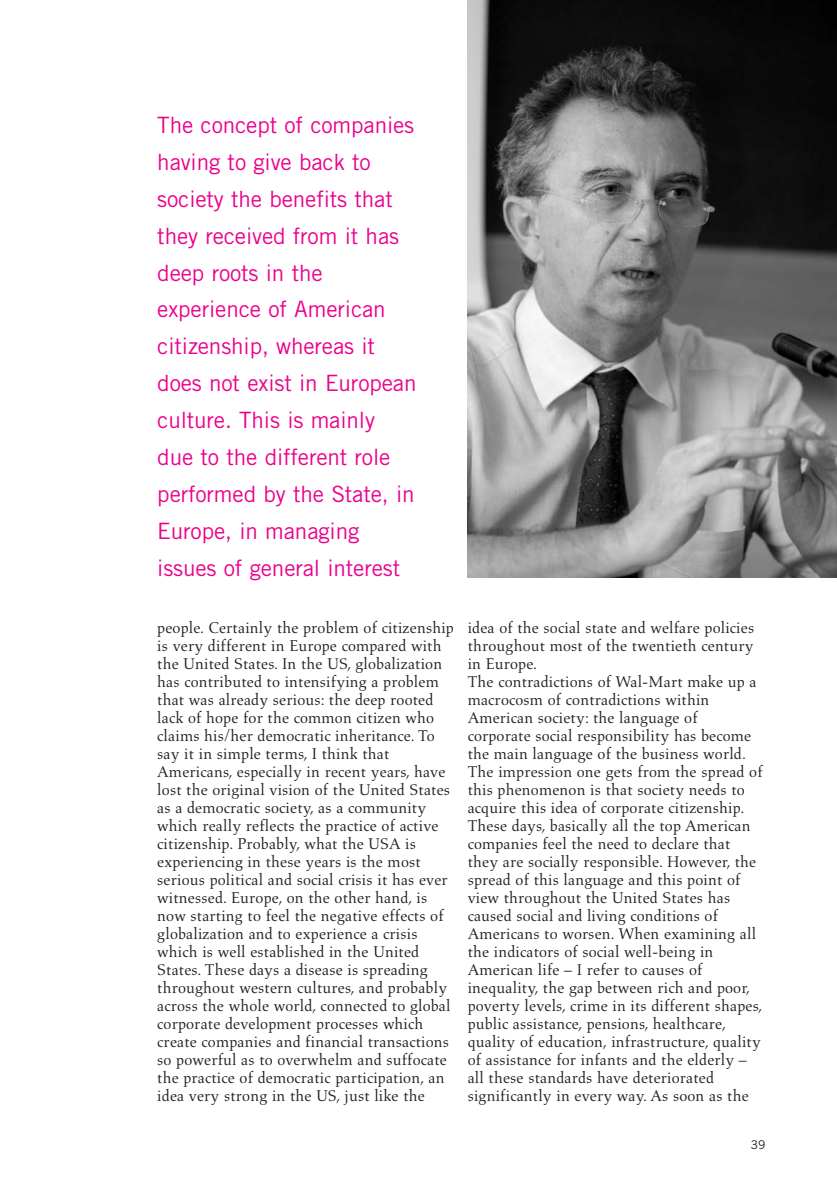
<style>
.page{position:relative;width:837px;height:1190px;background:#fff}
.page>*{position:absolute;margin:0;border:0;box-sizing:border-box;transform-origin:0 0}
.t1{font:22.5px/36.9px "Trade Gothic";letter-spacing:-.005em;color:#ec008c}
.t2{font:15.9px/18px "Aldus";letter-spacing:.01em;color:#231f20}
.t3{font:12px "Trade Gothic";color:#231f20}
</style>
<div class="page">
<img style="left:468px;top:0;width:369px;height:577px">
<p class="t1" style="left:157px;top:108px;width:261px">The concept of companies having to give back to society the benefits that they received from it has deep roots in the experience of American citizenship, whereas it does not exist in European culture. This is mainly due to the different role performed by the State, in<br>Europe, in managing issues of general interest</p>
<p class="t2" style="left:157px;top:619px;width:298px">people. Certainly the problem of citizenship is very different in Europe compared with the United States. In the US, globalization has contributed to intensifying a problem that was already serious: the deep rooted lack of hope for the common citizen who claims his/her democratic inheritance. To say it in simple terms, I think that Americans, especially in recent years, have lost the original vision of the United States as a democratic society, as a community which really reflects the practice of active citizenship. Probably, what the USA is experiencing in these years is the most serious political and social crisis it has ever witnessed. Europe, on the other hand, is now starting to feel the negative effects of globalization and to experience a crisis which is well established in the United States. These days a disease is spreading throughout western cultures, and probably across the whole world, connected to global corporate development processes which create companies and financial transactions so powerful as to overwhelm and suffocate the practice of democratic participation, an idea very strong in the US, just like the</p>
<p class="t2" style="left:468px;top:619px;width:296px">idea of the social state and welfare policies throughout most of the twentieth century in Europe.<br>The contradictions of Wal-Mart make up a macrocosm of contradictions within American society: the language of corporate social responsibility has become the main language of the business world.<br>The impression one gets from the spread of this phenomenon is that society needs to acquire this idea of corporate citizenship.<br>These days, basically all the top American companies feel the need to declare that they are socially responsible. However, the spread of this language and this point of view throughout the United States has caused social and living conditions of Americans to worsen. When examining all the indicators of social well-being in American life – I refer to causes of inequality, the gap between rich and poor, poverty levels, crime in its different shapes, public assistance, pensions, healthcare, quality of education, infrastructure, quality of assistance for infants and the elderly – all these standards have deteriorated significantly in every way. As soon as the</p>
<p class="t3" style="left:751px;top:1140px;width:16px">39</p>
</div>
